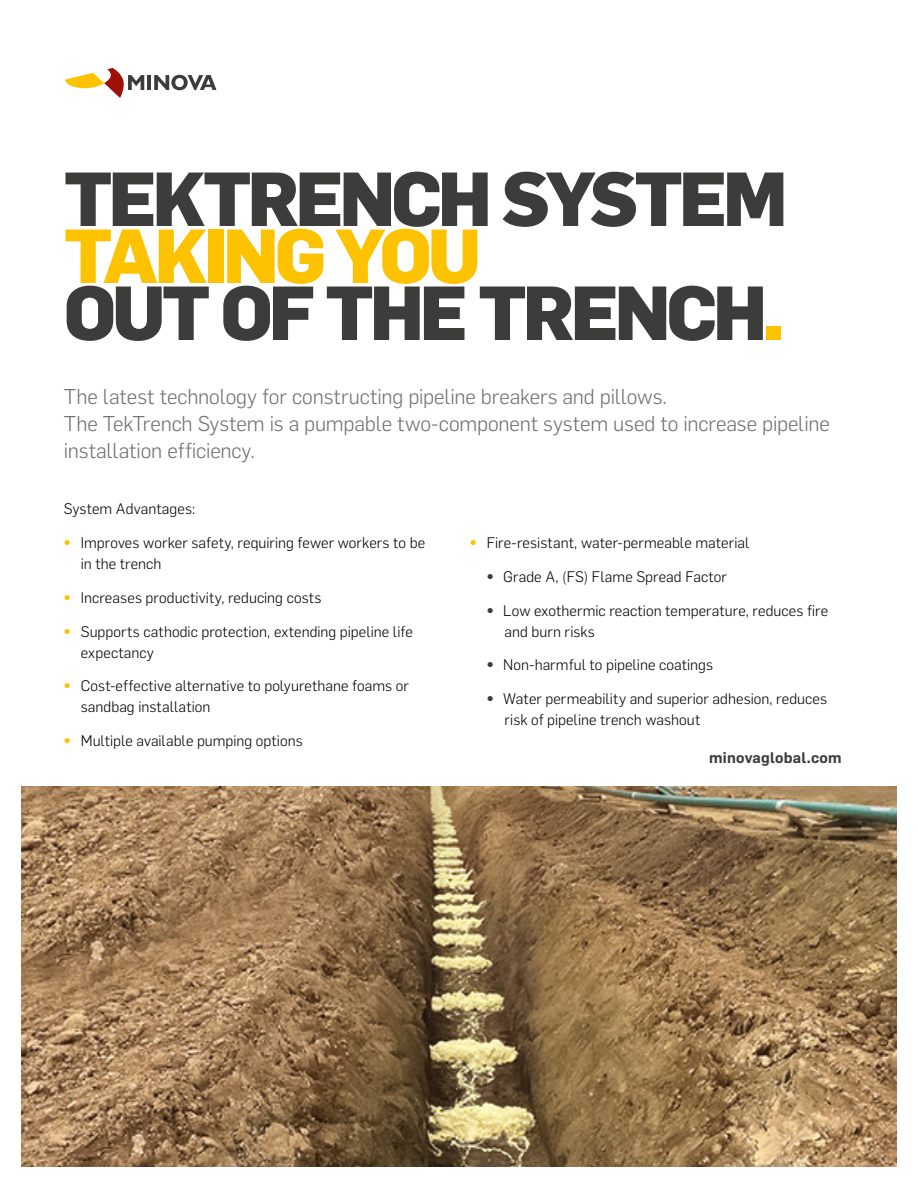
<style>
.page{position:relative;width:918px;height:1188px;background:#fff}
.page>*{position:absolute;margin:0;border:0;box-sizing:border-box;transform-origin:0 0}
.t1{font:800 75px/57px "Flama";letter-spacing:-.055em;color:#3c3c3b}
.t2{font:300 21px/27px "Flama";letter-spacing:-.005em;color:#706f6f}
.t3{font:300 15px/21px "Flama";letter-spacing:.005em;color:#000}
.t4{font:600 15px "Flama";letter-spacing:.01em;color:#3c3c3b}
.s1{color:#fdc300}
.s2{font-weight:800;color:#fdc300}
.s3{font-weight:800;color:#3c3c3b}
</style>
<div class="page">
<img style="left:21px;top:786px;width:876px;height:381px">
<svg style="left:65px;top:68px;width:79px;height:30px"></svg>
<hr style="left:147px;top:75px;width:4px;height:15px;background:#3c3c3b">
<svg style="left:154px;top:75px;width:63px;height:15px"></svg>
<h1 class="t1" style="left:64px;top:165px;width:725px">TEKTRENCH SYSTEM</h1>
<h1 class="t1" style="left:64px;top:222px;width:723px"><span class="s1">TAKING YOU<br></span>OUT OF THE TRENCH<span class="s1">.</span></h1>
<h2 class="t2" style="left:64px;top:382px;width:768px">The latest technology for constructing pipeline breakers and pillows.<br>The TekTrench System is a pumpable two-component system used to increase pipeline installation efficiency.</h2>
<p class="t3" style="left:64px;top:498px;width:133px">System Advantages:</p>
<p class="t3" style="left:81px;top:531px;width:346px;text-indent:-17px"><span class="s2">•</span> Improves worker safety, requiring fewer workers to be in the trench</p>
<p class="t3" style="left:64px;top:586px;width:259px"><span class="s2">•</span> Increases productivity, reducing costs</p>
<p class="t3" style="left:81px;top:620px;width:334px;text-indent:-17px"><span class="s2">•</span> Supports cathodic protection, extending pipeline life expectancy</p>
<p class="t3" style="left:81px;top:675px;width:330px;text-indent:-17px"><span class="s2">•</span> Cost-effective alternative to polyurethane foams or sandbag installation</p>
<p class="t3" style="left:64px;top:729px;width:241px"><span class="s2">•</span> Multiple available pumping options</p>
<p class="t3" style="left:470px;top:531px;width:281px"><span class="s2">•</span> Fire-resistant, water-permeable material</p>
<p class="t3" style="left:487px;top:565px;width:242px"><span class="s3">•</span> Grade A, (FS) Flame Spread Factor</p>
<p class="t3" style="left:505px;top:599px;width:325px;text-indent:-18px"><span class="s3">•</span> Low exothermic reaction temperature, reduces fire and burn risks</p>
<p class="t3" style="left:487px;top:654px;width:228px"><span class="s3">•</span> Non-harmful to pipeline coatings</p>
<p class="t3" style="left:505px;top:687px;width:324px;text-indent:-18px"><span class="s3">•</span> Water permeability and superior adhesion, reduces risk of pipeline trench washout</p>
<p class="t4" style="left:709px;top:747px;width:134px">minovaglobal.com</p>
</div>
